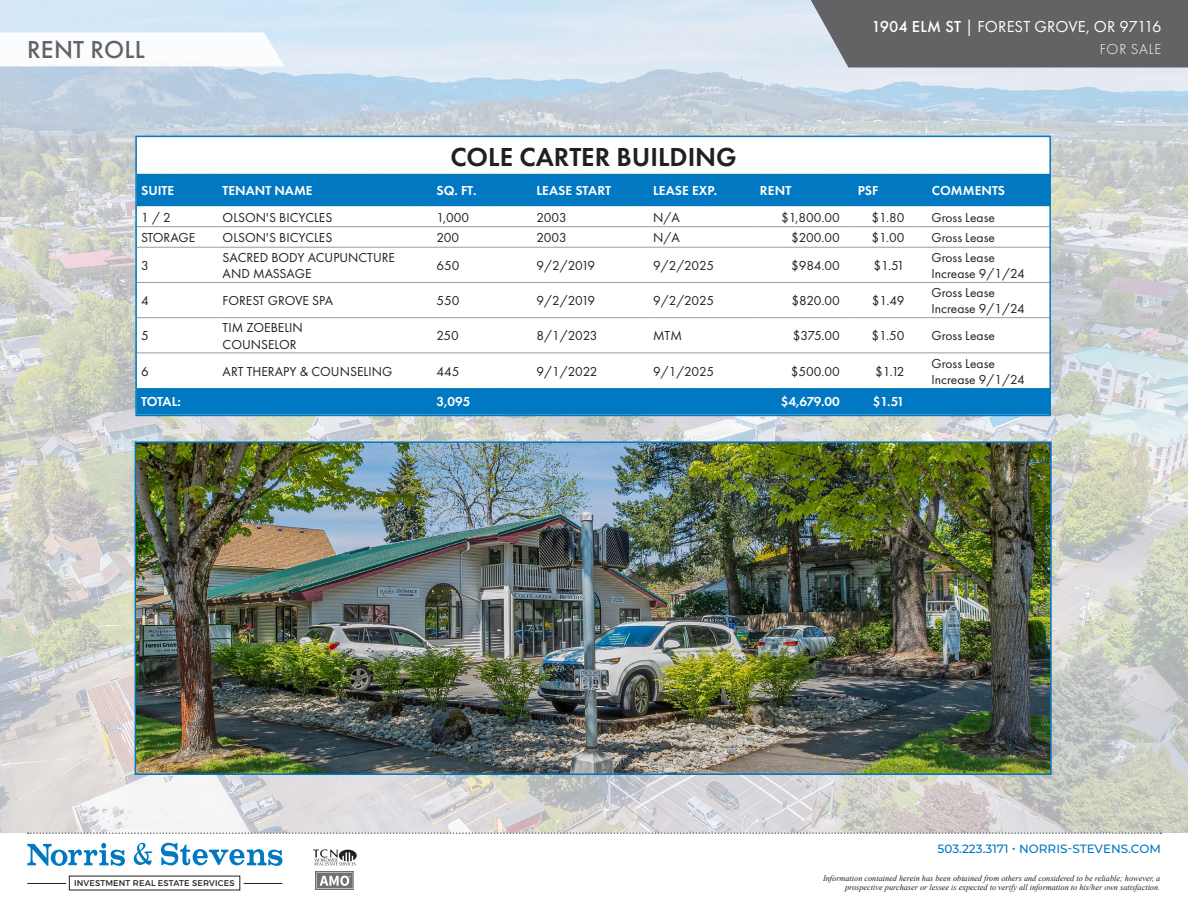
<style>
.page{position:relative;width:1188px;height:918px;background:#fff}
.page>*{position:absolute;margin:0;border:0;box-sizing:border-box;transform-origin:0 0}
.t1{font:600 27px "Futura PT";color:#231f20}
.Subheaders{font:500 25.5px "Futura PT";letter-spacing:.01em;color:#636366}
.t2{font:16.5px "Futura PT";letter-spacing:.005em;color:#fff}
.t3{font:300 15px "Futura PT";letter-spacing:.05em;color:#fff}
.t4{font:13.5px/16.2px "Futura PT";color:#231f20}
.t5{font:600 13.5px "Futura PT";color:#fff}
.t6{font:500 12px "Montserrat";color:#0079c2}
.t7{font:8.4px "Montserrat";letter-spacing:.02em;color:#231f20}
.t8{font:italic 8.25px/9.9px "Times New Roman";color:#231f20;text-align:right}
.s1{font-weight:500}
</style>
<div class="page">
<img style="left:0;top:0;width:1188px;height:832px">
<svg style="left:28px;top:832px;width:1133px;height:2px"></svg>
<svg style="left:27px;top:843px;width:98px;height:23px"></svg>
<svg style="left:161px;top:843px;width:121px;height:23px"></svg>
<svg style="left:134px;top:843px;width:18px;height:22px"></svg>
<hr style="left:27px;top:883px;width:39px;height:1px;background:#231f20">
<hr style="left:244px;top:883px;width:38px;height:1px;background:#231f20">
<svg style="left:313px;top:849px;width:44px;height:16px"></svg>
<div style="left:315px;top:871px;width:39px;height:19px;background:#b8b9b9"></div>
<svg style="left:317px;top:873px;width:36px;height:16px"></svg>
<svg style="left:0;top:32px;width:285px;height:34px"></svg>
<div style="left:811px;top:0;width:377px;height:67px;background:#636366"></div>
<svg style="left:138px;top:139px;width:910px;height:249px"></svg>
<div style="left:138px;top:174px;width:910px;height:32px;background:#0079c2"></div>
<div style="left:138px;top:388px;width:910px;height:25px;background:#0079c2"></div>
<hr style="left:137px;top:226px;width:81px;height:1px;background:#999b9e">
<hr style="left:218px;top:226px;width:214px;height:1px;background:#999b9e">
<hr style="left:432px;top:226px;width:100px;height:1px;background:#999b9e">
<hr style="left:532px;top:226px;width:117px;height:1px;background:#999b9e">
<hr style="left:649px;top:226px;width:107px;height:1px;background:#999b9e">
<hr style="left:756px;top:226px;width:97px;height:1px;background:#999b9e">
<hr style="left:853px;top:226px;width:65px;height:1px;background:#999b9e">
<hr style="left:918px;top:226px;width:132px;height:1px;background:#999b9e">
<hr style="left:137px;top:247px;width:81px;height:1px;background:#999b9e">
<hr style="left:218px;top:247px;width:214px;height:1px;background:#999b9e">
<hr style="left:432px;top:247px;width:100px;height:1px;background:#999b9e">
<hr style="left:532px;top:247px;width:117px;height:1px;background:#999b9e">
<hr style="left:649px;top:247px;width:107px;height:1px;background:#999b9e">
<hr style="left:756px;top:247px;width:97px;height:1px;background:#999b9e">
<hr style="left:853px;top:247px;width:65px;height:1px;background:#999b9e">
<hr style="left:918px;top:247px;width:132px;height:1px;background:#999b9e">
<hr style="left:137px;top:282px;width:81px;height:1px;background:#999b9e">
<hr style="left:218px;top:282px;width:214px;height:1px;background:#999b9e">
<hr style="left:432px;top:282px;width:100px;height:1px;background:#999b9e">
<hr style="left:532px;top:282px;width:117px;height:1px;background:#999b9e">
<hr style="left:649px;top:282px;width:107px;height:1px;background:#999b9e">
<hr style="left:756px;top:282px;width:97px;height:1px;background:#999b9e">
<hr style="left:853px;top:282px;width:65px;height:1px;background:#999b9e">
<hr style="left:918px;top:282px;width:132px;height:1px;background:#999b9e">
<hr style="left:137px;top:317px;width:81px;height:1px;background:#999b9e">
<hr style="left:218px;top:317px;width:214px;height:1px;background:#999b9e">
<hr style="left:432px;top:317px;width:100px;height:1px;background:#999b9e">
<hr style="left:532px;top:317px;width:117px;height:1px;background:#999b9e">
<hr style="left:649px;top:317px;width:107px;height:1px;background:#999b9e">
<hr style="left:756px;top:317px;width:97px;height:1px;background:#999b9e">
<hr style="left:853px;top:317px;width:65px;height:1px;background:#999b9e">
<hr style="left:918px;top:317px;width:132px;height:1px;background:#999b9e">
<hr style="left:137px;top:353px;width:81px;height:1px;background:#999b9e">
<hr style="left:218px;top:353px;width:214px;height:1px;background:#999b9e">
<hr style="left:432px;top:353px;width:100px;height:1px;background:#999b9e">
<hr style="left:532px;top:353px;width:117px;height:1px;background:#999b9e">
<hr style="left:649px;top:353px;width:107px;height:1px;background:#999b9e">
<hr style="left:756px;top:353px;width:97px;height:1px;background:#999b9e">
<hr style="left:853px;top:353px;width:65px;height:1px;background:#999b9e">
<hr style="left:918px;top:353px;width:132px;height:1px;background:#999b9e">
<div style="left:135px;top:136px;width:916px;height:280px;border:2px solid #0079c2"></div>
<img style="left:138px;top:444px;width:911px;height:328px">
<div style="left:135px;top:441px;width:917px;height:334px;border:2px solid #0079c2"></div>
<p class="Subheaders" style="left:27px;top:34px;width:119px">RENT ROLL</p>
<p class="t1" style="left:450px;top:140px;width:288px">COLE CARTER BUILDING</p>
<p class="t2" style="left:872px;top:17px;width:292px"><span class="s1">1904 ELM ST</span> | FOREST GROVE, OR 97116</p>
<p class="t3" style="left:1100px;top:41px;width:63px">FOR SALE</p>
<p class="t5" style="left:141px;top:182px;width:34px">SUITE</p>
<p class="t5" style="left:223px;top:182px;width:91px">TENANT NAME</p>
<p class="t5" style="left:436px;top:182px;width:41px">SQ. FT.</p>
<p class="t5" style="left:536px;top:182px;width:76px">LEASE START</p>
<p class="t5" style="left:653px;top:182px;width:66px">LEASE EXP.</p>
<p class="t5" style="left:760px;top:182px;width:33px">RENT</p>
<p class="t5" style="left:858px;top:182px;width:22px">PSF</p>
<p class="t5" style="left:932px;top:182px;width:75px">COMMENTS</p>
<p class="t4" style="left:141px;top:209px;width:31px">1 / 2</p>
<p class="t4" style="left:223px;top:209px;width:111px">OLSON'S BICYCLES</p>
<p class="t4" style="left:436px;top:209px;width:34px">1,000</p>
<p class="t4" style="left:536px;top:209px;width:32px">2003</p>
<p class="t4" style="left:653px;top:209px;width:28px">N/A</p>
<p class="t4" style="left:781px;top:209px;width:60px">$1,800.00</p>
<p class="t4" style="left:872px;top:209px;width:35px">$1.80</p>
<p class="t4" style="left:932px;top:209px;width:65px">Gross Lease</p>
<p class="t4" style="left:141px;top:229px;width:56px">STORAGE</p>
<p class="t4" style="left:223px;top:229px;width:111px">OLSON'S BICYCLES</p>
<p class="t4" style="left:436px;top:229px;width:24px">200</p>
<p class="t4" style="left:536px;top:229px;width:32px">2003</p>
<p class="t4" style="left:653px;top:229px;width:28px">N/A</p>
<p class="t4" style="left:791px;top:229px;width:50px">$200.00</p>
<p class="t4" style="left:872px;top:229px;width:35px">$1.00</p>
<p class="t4" style="left:932px;top:229px;width:65px">Gross Lease</p>
<p class="t4" style="left:141px;top:257px;width:9px">3</p>
<p class="t4" style="left:223px;top:249px;width:174px">SACRED BODY ACUPUNCTURE<br>AND MASSAGE</p>
<p class="t4" style="left:436px;top:257px;width:25px">650</p>
<p class="t4" style="left:536px;top:257px;width:60px">9/2/2019</p>
<p class="t4" style="left:653px;top:257px;width:63px">9/2/2025</p>
<p class="t4" style="left:791px;top:257px;width:50px">$984.00</p>
<p class="t4" style="left:873px;top:257px;width:33px">$1.51</p>
<p class="t4" style="left:932px;top:249px;width:65px">Gross Lease</p>
<p class="t4" style="left:932px;top:265px;width:95px">Increase 9/1/24</p>
<p class="t4" style="left:141px;top:293px;width:9px">4</p>
<p class="t4" style="left:223px;top:293px;width:112px">FOREST GROVE SPA</p>
<p class="t4" style="left:436px;top:293px;width:25px">550</p>
<p class="t4" style="left:536px;top:293px;width:60px">9/2/2019</p>
<p class="t4" style="left:653px;top:293px;width:63px">9/2/2025</p>
<p class="t4" style="left:792px;top:293px;width:50px">$820.00</p>
<p class="t4" style="left:872px;top:293px;width:34px">$1.49</p>
<p class="t4" style="left:932px;top:284px;width:65px">Gross Lease</p>
<p class="t4" style="left:932px;top:301px;width:95px">Increase 9/1/24</p>
<p class="t4" style="left:141px;top:328px;width:9px">5</p>
<p class="t4" style="left:223px;top:320px;width:82px">TIM ZOEBELIN</p>
<p class="t4" style="left:223px;top:336px;width:75px">COUNSELOR</p>
<p class="t4" style="left:436px;top:328px;width:24px">250</p>
<p class="t4" style="left:536px;top:328px;width:63px">8/1/2023</p>
<p class="t4" style="left:653px;top:328px;width:31px">MTM</p>
<p class="t4" style="left:793px;top:328px;width:48px">$375.00</p>
<p class="t4" style="left:872px;top:328px;width:35px">$1.50</p>
<p class="t4" style="left:932px;top:328px;width:65px">Gross Lease</p>
<p class="t4" style="left:141px;top:363px;width:9px">6</p>
<p class="t4" style="left:223px;top:363px;width:171px">ART THERAPY &amp; COUNSELING</p>
<p class="t4" style="left:436px;top:363px;width:25px">445</p>
<p class="t4" style="left:536px;top:363px;width:63px">9/1/2022</p>
<p class="t4" style="left:653px;top:363px;width:63px">9/1/2025</p>
<p class="t4" style="left:791px;top:363px;width:51px">$500.00</p>
<p class="t4" style="left:875px;top:363px;width:31px">$1.12</p>
<p class="t5" style="left:141px;top:394px;width:41px">TOTAL:</p>
<p class="t5" style="left:436px;top:394px;width:36px">3,095</p>
<p class="t5" style="left:781px;top:394px;width:61px">$4,679.00</p>
<p class="t5" style="left:873px;top:394px;width:33px">$1.51</p>
<p class="t4" style="left:932px;top:355px;width:65px">Gross Lease</p>
<p class="t4" style="left:932px;top:371px;width:95px">Increase 9/1/24</p>
<p class="t6" style="left:938px;top:840px;width:225px">503.223.3171 • NORRIS-STEVENS.COM</p>
<p class="t7" style="left:74px;top:878px;width:162px">INVESTMENT REAL ESTATE SERVICES</p>
<p class="t8" style="left:823px;top:873px;width:339px">Information contained herein has been obtained from others and considered to be reliable; however, a prospective purchaser or lessee is expected to verify all information to his/her own satisfaction.</p>
</div>
